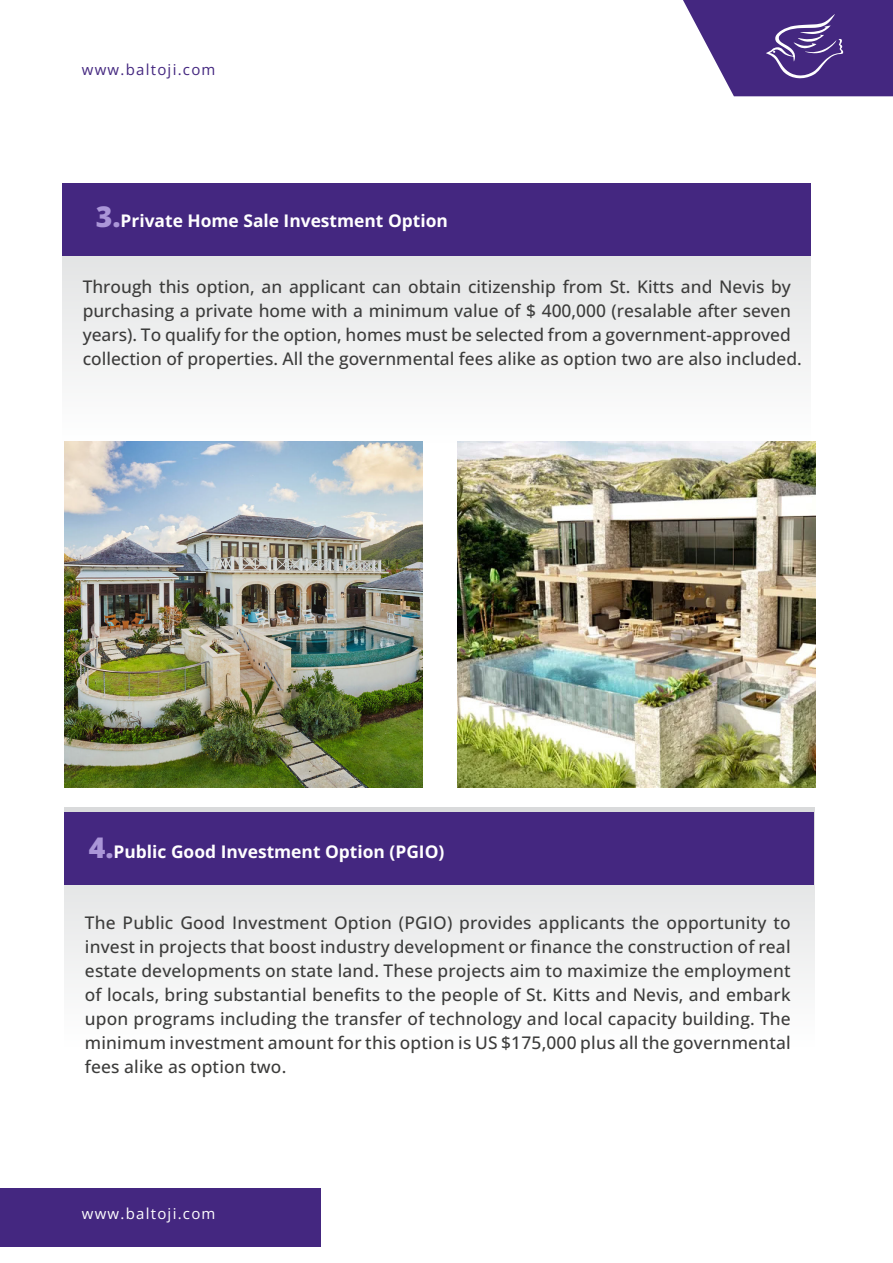
<style>
.page{position:relative;width:893px;height:1263px;background:#fff}
.page>*{position:absolute;margin:0;border:0;box-sizing:border-box;transform-origin:0 0}
.t1{font:500 17.4px/24px "Open Sans";color:#3c3c3b}
.t2{font:700 17.4px "Open Sans";color:#fff}
.t3{font:15px "Open Sans";letter-spacing:.085em;color:#fff}
.t4{font:15px "Open Sans";letter-spacing:.085em;color:#442780}
.s1{font-weight:800;font-size:28.5px;color:#ab96d8}
</style>
<div class="page">
<svg style="left:683px;top:0;width:210px;height:96px"></svg>
<div style="left:63px;top:187px;width:748px;height:261px;background:linear-gradient(to right,#f0f0f1,#f0f1f1)"></div>
<div style="left:63px;top:184px;width:748px;height:72px;background:#442780"></div>
<div style="left:64px;top:807px;width:750px;height:245px;background:linear-gradient(to right,#f1f2f2,#f1f2f2)"></div>
<div style="left:64px;top:812px;width:750px;height:73px;background:#442780"></div>
<img style="left:64px;top:442px;width:359px;height:345px">
<img style="left:457px;top:442px;width:358px;height:345px">
<div style="left:0;top:1188px;width:321px;height:59px;background:#442780"></div>
<p class="t4" style="left:82px;top:59px;width:135px">www.baltoji.com</p>
<p class="t2" style="left:96px;top:208px;width:354px"><span class="s1">3.</span>Private Home Sale Investment Option</p>
<p class="t1" style="left:83px;top:274px;width:721px">Through this option, an applicant can obtain citizenship from St. Kitts and Nevis by purchasing a private home with a minimum value of $ 400,000 (resalable after seven years). To qualify for the option, homes must be selected from a government-approved collection of properties. All the governmental fees alike as option two are also included.</p>
<p class="t2" style="left:89px;top:839px;width:357px"><span class="s1">4.</span>Public Good Investment Option (PGIO)</p>
<p class="t1" style="left:85px;top:910px;width:707px;text-align:justify">The Public Good Investment Option (PGIO) provides applicants the opportunity to invest in projects that boost industry development or finance the construction of real estate developments on state land. These projects aim to maximize the employment of locals, bring substantial benefits to the people of St. Kitts and Nevis, and embark upon programs including the transfer of technology and local capacity building. The minimum investment amount for this option is US $175,000 plus all the governmental fees alike as option two.</p>
<p class="t3" style="left:82px;top:1203px;width:135px">www.baltoji.com</p>
</div>
